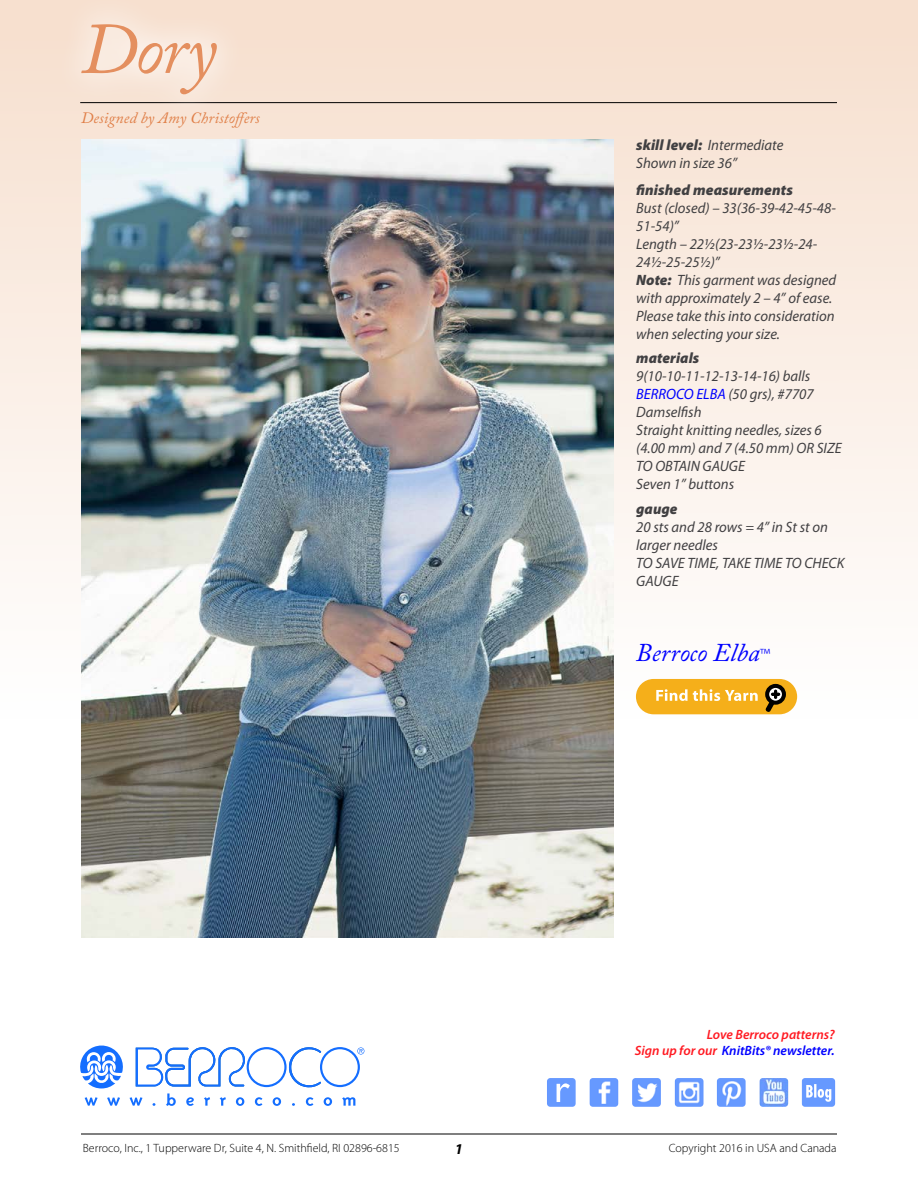
<style>
.page{position:relative;width:918px;height:1188px;background:#fff}
.page>*{position:absolute;margin:0;border:0;box-sizing:border-box;transform-origin:0 0}
.t1{font:italic 72px "Adobe Caslon Pro";color:#e48f5f}
.t2{font:italic 25.5px "Adobe Caslon Pro";color:#00f}
.t3{font:italic 15.75px "Adobe Caslon Pro";letter-spacing:.01em;color:#e07f48}
.t4{font:italic 15px/18px "Myriad Pro";color:#414042}
.t5{font:italic 900 15px "Myriad Pro";letter-spacing:.005em;color:#414042}
.t6{font:italic 700 15px "Myriad Pro";color:#000}
.t7{font:italic 600 13.5px/16.5px "Myriad Pro";color:#ff1a22;text-align:right}
.t8{font:300 12px "Myriad Pro";color:#000}
.s1{font-weight:900}
.s2{color:#00f}
.s3{font-family:"Myriad Pro";font-weight:300;font-style:normal;font-size:18px}
</style>
<div class="page">
<div style="left:0;top:0;width:918px;height:719px;background:linear-gradient(to bottom,#f6dfcd,#fefefe)"></div>
<svg style="left:320px;top:1047px;width:40px;height:40px"></svg>
<svg style="left:247px;top:1047px;width:40px;height:40px"></svg>
<svg style="left:289px;top:1047px;width:32px;height:41px"></svg>
<svg style="left:136px;top:1047px;width:109px;height:40px"></svg>
<svg style="left:80px;top:1045px;width:43px;height:44px"></svg>
<div style="left:322px;top:1049px;width:36px;height:36px;background:#fff;border-radius:50%"></div>
<div style="left:249px;top:1049px;width:35px;height:36px;background:#fff;border-radius:50%"></div>
<svg style="left:357px;top:1047px;width:7px;height:8px"></svg>
<svg style="left:85px;top:1097px;width:13px;height:9px"></svg>
<svg style="left:107px;top:1097px;width:13px;height:9px"></svg>
<svg style="left:130px;top:1097px;width:13px;height:9px"></svg>
<svg style="left:166px;top:1093px;width:10px;height:13px"></svg>
<svg style="left:186px;top:1097px;width:8px;height:9px"></svg>
<svg style="left:204px;top:1097px;width:6px;height:9px"></svg>
<svg style="left:220px;top:1097px;width:6px;height:9px"></svg>
<svg style="left:236px;top:1097px;width:8px;height:9px"></svg>
<svg style="left:255px;top:1097px;width:7px;height:9px"></svg>
<svg style="left:273px;top:1097px;width:8px;height:9px"></svg>
<svg style="left:306px;top:1097px;width:7px;height:9px"></svg>
<svg style="left:324px;top:1097px;width:8px;height:9px"></svg>
<svg style="left:342px;top:1097px;width:13px;height:9px"></svg>
<img style="left:589px;top:1080px;width:247px;height:25px">
<img style="left:590px;top:1078px;width:28px;height:29px">
<img style="left:632px;top:1078px;width:29px;height:29px">
<img style="left:717px;top:1078px;width:29px;height:29px">
<img style="left:675px;top:1078px;width:29px;height:29px">
<img style="left:759px;top:1078px;width:29px;height:29px">
<img style="left:547px;top:1078px;width:29px;height:29px">
<img style="left:557px;top:1083px;width:13px;height:19px">
<img style="left:802px;top:1078px;width:33px;height:29px">
<img style="left:806px;top:1084px;width:25px;height:18px">
<hr style="left:81px;top:1134px;width:756px;height:1px;background:#000">
<img style="left:81px;top:140px;width:532px;height:797px">
<hr style="left:80px;top:102px;width:757px;height:1px;background:#000">
<div style="left:52px;top:0;width:196px;height:124px;background:#fff;opacity:.72"></div>
<div style="left:636px;top:679px;width:161px;height:35px;background:#f5af1a;border-radius:18px"></div>
<div style="left:765px;top:684px;width:21px;height:21px;border:4px solid #000;border-radius:50%"></div>
<svg style="left:656px;top:689px;width:124px;height:23px"></svg>
<h1 class="t1" style="left:81px;top:6px;width:137px">Dory</h1>
<p class="t3" style="left:81px;top:108px;width:180px">Designed by Amy Christoffers</p>
<p class="t4" style="left:636px;top:136px;width:149px"><span class="s1">skill level:</span> Intermediate<br>Shown in size 36”</p>
<p class="t5" style="left:636px;top:180px;width:158px">finished measurements</p>
<p class="t4" style="left:636px;top:198px;width:202px">Bust (closed) – 33(36-39-42-45-48-<br>51-54)”<br>Length – 22½(23-23½-23½-24-<br>24½-25-25½)”<br><span class="s1">Note:</span> This garment was designed with approximately 2 – 4” of ease.<br>Please take this into consideration when selecting your size.</p>
<p class="t5" style="left:636px;top:348px;width:65px">materials</p>
<p class="t4" style="left:636px;top:367px;width:207px">9(10-10-11-12-13-14-16) balls<br><span class="s2">BERROCO ELBA</span> (50 grs), #7707<br>Damselfish<br>Straight knitting needles, sizes 6 (4.00 mm) and 7 (4.50 mm) OR SIZE<br>TO OBTAIN GAUGE<br>Seven 1” buttons</p>
<p class="t5" style="left:636px;top:499px;width:43px">gauge</p>
<p class="t4" style="left:636px;top:518px;width:210px">20 sts and 28 rows = 4” in St st on larger needles<br>TO SAVE TIME, TAKE TIME TO CHECK<br>GAUGE</p>
<h2 class="t2" style="left:636px;top:638px;width:136px">Berroco Elba<span class="s3">™</span></h2>
<p class="t7" style="left:635px;top:1026px;width:201px">Love Berroco patterns?<br>Sign up for our <span class="s2">KnitBits® newsletter.</span></p>
<p class="t8" style="left:83px;top:1140px;width:318px">Berroco, Inc., 1 Tupperware Dr, Suite 4, N. Smithfield, RI 02896-6815</p>
<p class="t8" style="left:669px;top:1140px;width:169px">Copyright 2016 in USA and Canada</p>
<p class="t6" style="left:455px;top:1139px;width:10px">1</p>
</div>
